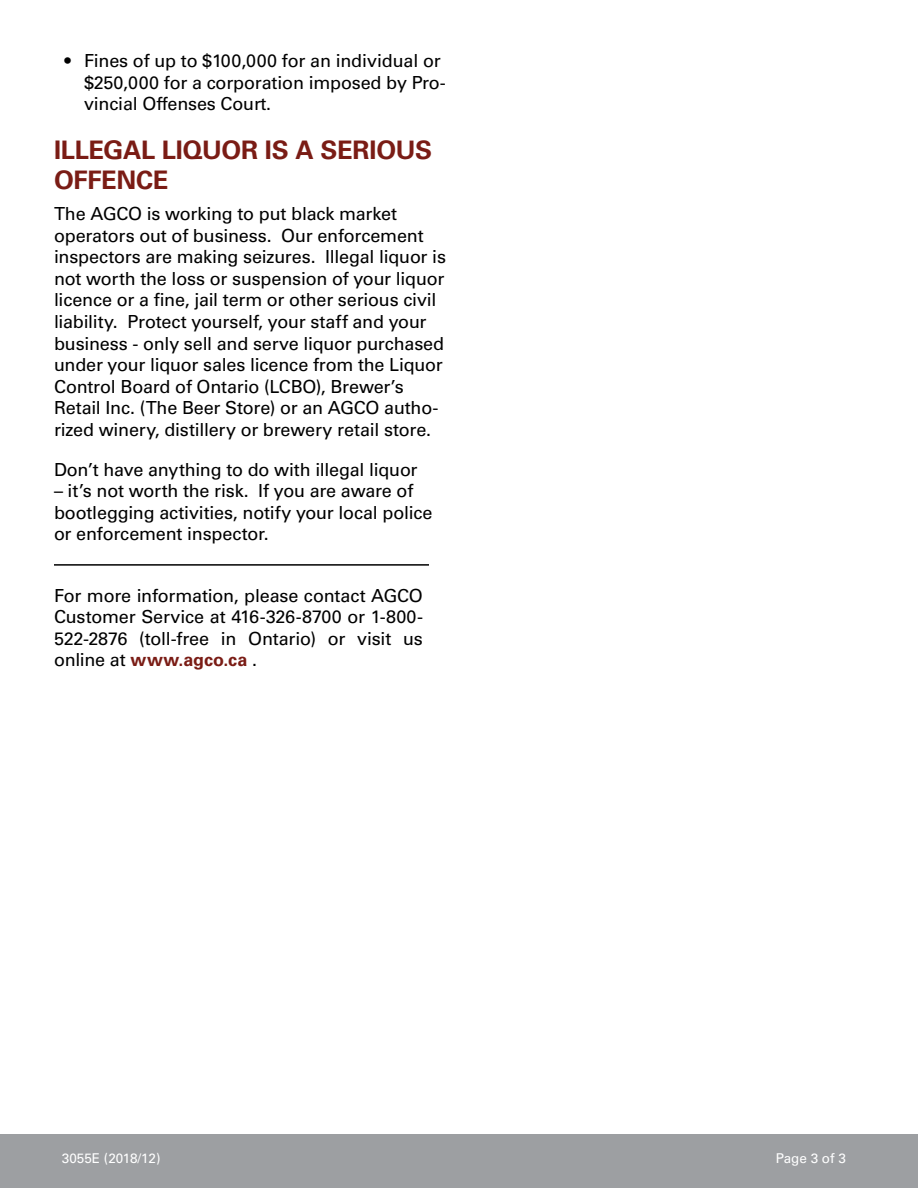
<style>
.page{position:relative;width:918px;height:1188px;background:#fff}
.page>*{position:absolute;margin:0;border:0;box-sizing:border-box;transform-origin:0 0}
.t1{font:700 25.5px/30.6px "Univers LT Std";letter-spacing:-.01em;color:#7a1c15}
.t2{font:18px/21.6px "Univers LT Std";letter-spacing:-.01em;color:#000}
.t3{font:13.5px "Univers LT Std";color:#fff}
.s1{font-weight:700;color:#7a1c15}
</style>
<div class="page">
<div style="left:0;top:1134px;width:918px;height:54px;background:#9d9fa2"></div>
<hr style="left:54px;top:564px;width:375px;height:2px;background:#000">
<p class="t2" style="left:84px;top:50px;width:363px;text-indent:-20px">• Fines of up to $100,000 for an individual or $250,000 for a corporation imposed by Pro&shy;vincial Offenses Court.</p>
<h1 class="t1" style="left:54px;top:135px;width:380px">ILLEGAL LIQUOR IS A SERIOUS<br>OFFENCE</h1>
<p class="t2" style="left:54px;top:203px;width:394px">The AGCO is working to put black market operators out of business. Our enforcement inspectors are making seizures. Illegal liquor is not worth the loss or suspension of your liquor licence or a fine, jail term or other serious civil liability. Protect yourself, your staff and your business - only sell and serve liquor purchased under your liquor sales licence from the Liquor Control Board of Ontario (LCBO), Brewer’s Retail Inc. (The Beer Store) or an AGCO autho&shy;rized winery, distillery or brewery retail store.</p>
<p class="t2" style="left:54px;top:459px;width:365px">Don’t have anything to do with illegal liquor</p>
<p class="t2" style="left:54px;top:480px;width:380px">– it’s not worth the risk. If you are aware of bootlegging activities, notify your local police or enforcement inspector.</p>
<p class="t2" style="left:54px;top:585px;width:371px;text-align:justify">For more information, please contact AGCO Customer Service at 416-326-8700 or 1-800- 522-2876 (toll-free in Ontario) or visit us online at <span class="s1">www.agco.ca</span> .</p>
<p class="t3" style="left:62px;top:1150px;width:100px">3055E (2018/12)</p>
<p class="t3" style="left:776px;top:1150px;width:72px">Page 3 of 3</p>
</div>
